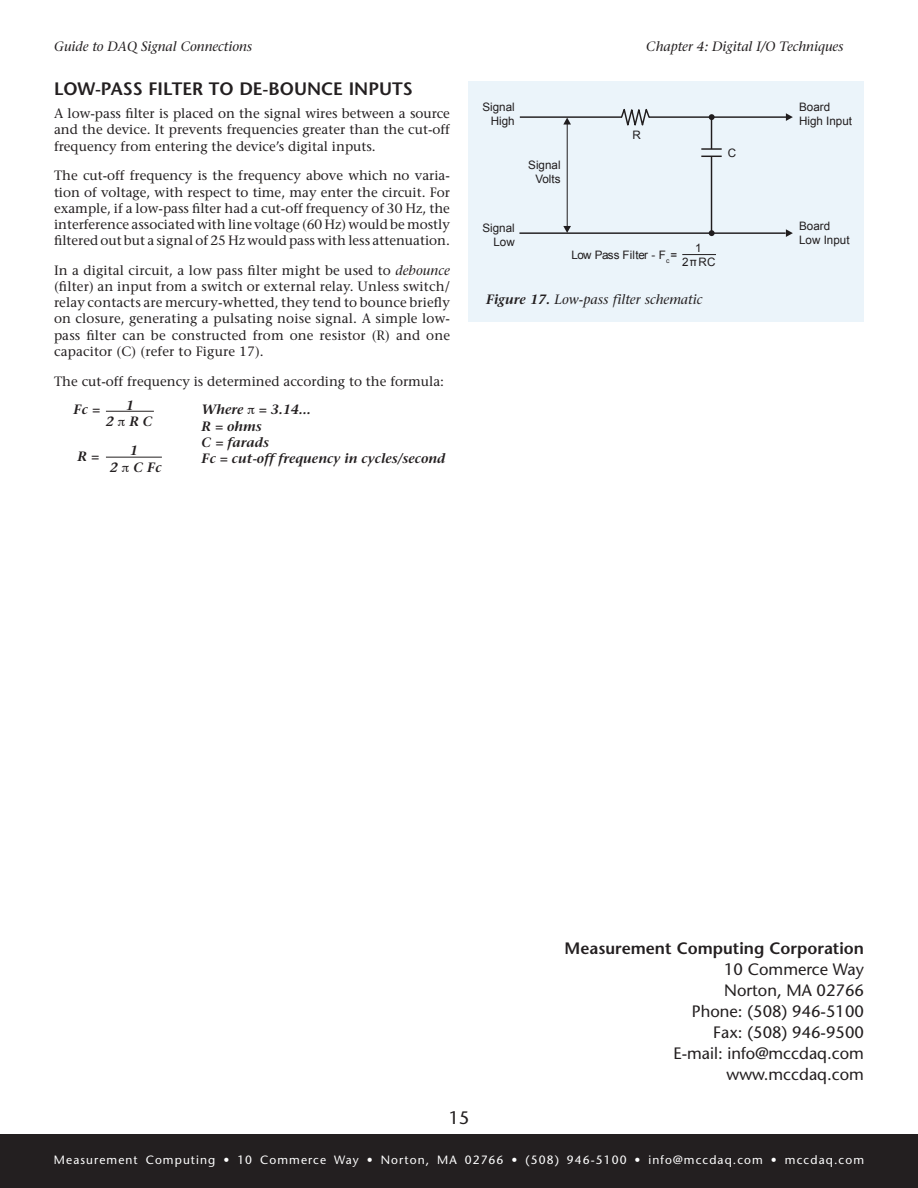
<style>
.page{position:relative;width:918px;height:1188px;background:#fff}
.page>*{position:absolute;margin:0;border:0;box-sizing:border-box;transform-origin:0 0}
.t1{font:600 18px "Stone Sans";color:#231f20}
.t2{font:18px "Stone Sans";color:#231f20}
.t3{font:16.5px/21px "Stone Sans";color:#231f20;text-align:right}
.t4{font:600 16.5px "Stone Sans";color:#231f20}
.t5{font:13.5px/16.2px "Stone Serif";color:#231f20;text-align:justify}
.t6{font:italic 13.5px "Stone Serif";color:#231f20}
.t7{font:italic 600 13.5px/16.2px "Stone Serif";color:#231f20;text-align:center}
.t8{font:12px "Stone Sans";letter-spacing:.09em;color:#fff}
.t9{font:11.7px/14px "Arial";color:#211d1e;text-align:right}
.t10{font:11.7px "Arial";letter-spacing:-.035em;color:#211d1e}
.t11{font:11.7px "Arial";color:#201d1e}
.s1{font-style:italic}
.s2{font-weight:600}
</style>
<div class="page">
<div style="left:0;top:1134px;width:918px;height:54px;background:#231f20"></div>
<div style="left:468px;top:81px;width:396px;height:241px;background:#ebf4fa"></div>
<hr style="left:711px;top:117px;width:1px;height:32px;background:#211d1e">
<hr style="left:711px;top:156px;width:1px;height:77px;background:#211d1e">
<hr style="left:701px;top:148px;width:21px;height:2px;background:#211d1e">
<svg style="left:701px;top:156px;width:21px;height:1px"></svg>
<hr style="left:682px;top:254px;width:34px;height:1px;background:#211d1e">
<svg style="left:786px;top:113px;width:7px;height:8px"></svg>
<svg style="left:786px;top:229px;width:7px;height:8px"></svg>
<svg style="left:563px;top:226px;width:8px;height:6px"></svg>
<svg style="left:563px;top:118px;width:8px;height:7px"></svg>
<hr style="left:567px;top:120px;width:1px;height:111px;background:#201d1e">
<hr style="left:520px;top:116px;width:102px;height:2px;background:#201d1e">
<hr style="left:519px;top:232px;width:267px;height:2px;background:#201d1e">
<hr style="left:649px;top:116px;width:138px;height:2px;background:#201d1e">
<svg style="left:709px;top:114px;width:6px;height:6px"></svg>
<svg style="left:709px;top:230px;width:6px;height:6px"></svg>
<svg style="left:620px;top:108px;width:31px;height:18px"></svg>
<hr style="left:106px;top:411px;width:48px;height:1px;background:#231f20">
<hr style="left:106px;top:457px;width:56px;height:1px;background:#231f20">
<p class="t6" style="left:54px;top:38px;width:200px">Guide to DAQ Signal Connections</p>
<p class="t6" style="left:646px;top:38px;width:199px">Chapter 4: Digital I/O Techniques</p>
<h1 class="t1" style="left:54px;top:78px;width:349px">Low-pass filter to de-bounce inputs</h1>
<p class="t5" style="left:54px;top:105px;width:397px">A low-pass filter is placed on the signal wires between a source and the device. It prevents frequencies greater than the cut-off frequency from entering the device’s digital inputs.</p>
<p class="t5" style="left:54px;top:167px;width:397px">The cut-off frequency is the frequency above which no varia&shy;tion of voltage, with respect to time, may enter the circuit. For example, if a low-pass filter had a cut-off frequency of 30 Hz, the interference associated with line voltage (60 Hz) would be mostly filtered out but a signal of 25 Hz would pass with less attenuation.</p>
<p class="t5" style="left:54px;top:262px;width:398px">In a digital circuit, a low pass filter might be used to <span class="s1">debounce </span>(filter) an input from a switch or external relay. Unless switch/ relay contacts are mercury-whetted, they tend to bounce briefly on closure, generating a pulsating noise signal. A simple low&shy;pass filter can be constructed from one resistor (R) and one capacitor (C) (refer to Figure 17).</p>
<p class="t5" style="left:54px;top:373px;width:392px">The cut-off frequency is determined according to the formula:</p>
<p class="t7" style="left:106px;top:397px;width:48px">1<br>2 R C</p>
<p class="t7" style="left:110px;top:443px;width:53px">1<br>2 C Fc</p>
<p class="t7" style="left:202px;top:402px;width:111px;text-align:left">Where = 3.14...<br>R = ohms<br>C = farads</p>
<p class="t7" style="left:74px;top:402px;width:28px">Fc =</p>
<p class="t7" style="left:78px;top:448px;width:23px">R =</p>
<p class="t7" style="left:202px;top:450px;width:246px">Fc = cut-off frequency in cycles/second</p>
<p class="t9" style="left:482px;top:100px;width:34px">Signal<br>High</p>
<p class="t9" style="left:799px;top:100px;width:55px;text-align:left">Board<br>High Input</p>
<p class="t9" style="left:528px;top:158px;width:34px">Signal<br>Volts</p>
<p class="t11" style="left:632px;top:128px;width:10px">R</p>
<p class="t11" style="left:728px;top:145px;width:10px">C</p>
<p class="t9" style="left:482px;top:221px;width:34px">Signal<br>Low</p>
<p class="t10" style="left:572px;top:247px;width:107px">Low Pass Filter - F<sub>c</sub> =</p>
<p class="t9" style="left:682px;top:241px;width:35px;text-align:center">1<br>2 RC</p>
<p class="t6" style="left:486px;top:291px;width:218px"><span class="s2">Figure 17.</span> Low-pass filter schematic</p>
<p class="t9" style="left:799px;top:219px;width:52px;text-align:left">Board<br>Low Input</p>
<p class="t4" style="left:565px;top:938px;width:301px">Measurement Computing Corporation</p>
<p class="t3" style="left:674px;top:958px;width:192px">10 Commerce Way<br>Norton, MA 02766<br>Phone: (508) 946-5100<br>Fax: (508) 946-9500<br>E-mail: info@mccdaq.com www.mccdaq.com</p>
<h1 class="t2" style="left:449px;top:1107px;width:22px">15</h1>
<p class="t8" style="left:54px;top:1152px;width:812px">Measurement Computing • 10 Commerce Way • Norton, MA 02766 • (508) 946-5100 • info@mccdaq.com • mccdaq.com</p>
</div>
